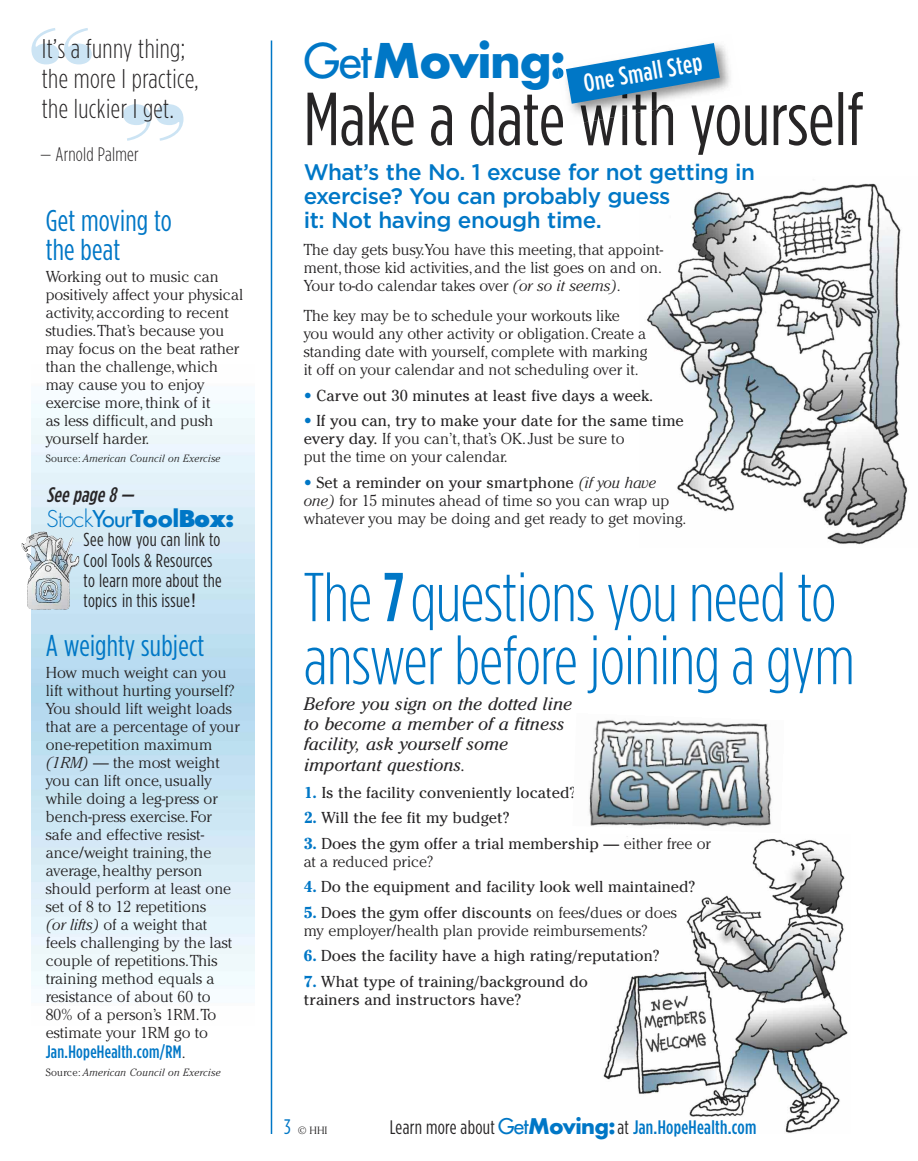
<style>
.page{position:relative;width:918px;height:1161px;background:#fff}
.page>*{position:absolute;margin:0;border:0;box-sizing:border-box;transform-origin:0 0}
.t1{font:90px "Bodoni Poster";color:#cce4f4}
.t2{font:75px "Gotham Condensed";color:#272526}
.t3{font:300 69px/63px "Gotham Condensed";letter-spacing:-.01em;color:#0077c6}
.t4{font:700 46.5px "Futura";letter-spacing:-.035em;color:#0077c6}
.t5{font:30px/28.5px "Gotham Condensed";letter-spacing:.01em;color:#0077c6}
.t6{font:300 27px/30px "Gotham Condensed";letter-spacing:.015em;color:#272526}
.t7{font:500 25.5px "Gotham Condensed";color:#fff}
.t8{font:500 22.5px/24px "Gotham";letter-spacing:-.02em;color:#0077c6}
.t9{font:300 22.5px "Futura";letter-spacing:-.03em;color:#0077c6}
.t10{font:italic 500 21px "Gotham Condensed";color:#272526}
.t11{font:500 19.5px "Gotham Condensed";letter-spacing:.015em;color:#0077c6}
.t12{font:300 19.5px "Gotham Condensed";letter-spacing:.01em;color:#272526}
.t13{font:18.75px/20.2px "Gotham Condensed";letter-spacing:.02em;color:#272526}
.t14{font:italic 18px/20.2px "Cheltenham";color:#272526}
.t15{font:500 18px "Gotham Condensed";letter-spacing:.015em;color:#0077c6}
.t16{font:300 15.75px/18px "Cheltenham";color:#272526}
.t17{font:15.75px/18px "Cheltenham";color:#272526}
.t18{font:italic 300 10.5px "Cheltenham";letter-spacing:.02em;color:#272526}
.t19{font:300 10.5px "Cheltenham";color:#272526}
.s1{font-style:normal}
.s2{font-family:"Helvetica"}
.s3{font-weight:400}
.s4{font-weight:700}
.s5{font-weight:800}
.s6{font-style:italic}
.s7{font-family:"Cheltenham";font-weight:300;font-size:15.75px;color:#272526}
.s8{color:#0077c6}
.s9{font-weight:400;color:#0077c6}
.s10{font-weight:500}
.s11{font-weight:700;color:#0077c6}
.s12{font-weight:300}
.s13{font-family:"Gotham Condensed";font-weight:400;font-size:21px;color:#0077c6}
.s14{font-weight:400;color:#272526}
.s15{font-family:"Futura";font-weight:400;font-size:21px}
.s16{font-family:"Futura";font-weight:700;font-size:21px}
</style>
<div class="page">
<img style="left:603px;top:836px;width:245px;height:297px">
<img style="left:647px;top:183px;width:261px;height:362px">
<hr style="left:271px;top:40px;width:1px;height:1094px;background:#0077c6">
<img style="left:570px;top:45px;width:160px;height:70px">
<img style="left:580px;top:104px;width:91px;height:19px">
<svg style="left:557px;top:43px;width:163px;height:61px"></svg>
<img style="left:21px;top:531px;width:59px;height:79px">
<img style="left:589px;top:719px;width:183px;height:108px">
<h1 class="t1" style="left:29px;top:8px;width:66px">“</h1>
<h3 class="t6" style="left:42px;top:35px;width:158px">It’s a funny thing; the more I practice, the luckier I get.</h3>
<p class="t12" style="left:40px;top:147px;width:100px">— Arnold Palmer</p>
<h1 class="t1" style="left:121px;top:84px;width:66px">”</h1>
<h3 class="t5" style="left:46px;top:209px;width:128px">Get moving to the beat</h3>
<p class="t16" style="left:46px;top:269px;width:199px">Working out to music can positively affect your physical activity, according to recent studies.That’s because you may focus on the beat rather than the challenge,which may cause you to enjoy exercise more,think of it<br>as less difficult, and push yourself harder.</p>
<p class="t18" style="left:46px;top:455px;width:176px"><span class="s1">Source:</span> American Council on Exercise</p>
<h3 class="t10" style="left:47px;top:487px;width:92px">See page 8 —</h3>
<p class="t13" style="left:84px;top:531px;width:140px">See how you can link to<br>Cool Tools &amp; Resources to learn more about the topics in this issue<span class="s2">!</span></p>
<h3 class="t9" style="left:46px;top:508px;width:189px">Stock<span class="s3">Your</span><span class="s4">Tool</span><span class="s5">Box:</span></h3>
<h3 class="t5" style="left:46px;top:633px;width:160px">A weighty subject</h3>
<p class="t16" style="left:46px;top:665px;width:195px">How much weight can you lift without hurting yourself?<br>You should lift weight loads that are a percentage of your one-repetition maximum <span class="s6">(1RM)</span> — the most weight you can lift once,usually while doing a leg-press or bench-press exercise. For safe and effective resist&shy;ance/weight training,the average,healthy person should perform at least one set of 8 to 12 repetitions<br><span class="s6">(or lifts)</span> of a weight that feels challenging by the last couple of repetitions.This training method equals a resistance of about 60 to<br>80% of a person’s 1RM.To estimate your 1RM go to</p>
<p class="t15" style="left:46px;top:1045px;width:141px">Jan.HopeHealth.com/RM<span class="s7">.</span></p>
<p class="t18" style="left:46px;top:1068px;width:176px"><span class="s1">Source:</span> American Council on Exercise</p>
<h3 class="t4" style="left:304px;top:26px;width:264px"><span class="s3">Get</span>Moving:</h3>
<h2 class="t2" style="left:304px;top:93px;width:561px">Make a date with yourself</h2>
<h3 class="t7" style="left:582px;top:74px;width:121px;rotate:-10deg">One Small Step</h3>
<h3 class="t8" style="left:304px;top:162px;width:453px">What’s the No. 1 excuse for not getting in exercise? You can probably guess<br>it: Not having enough time.</h3>
<p class="t16" style="left:304px;top:242px;width:361px;text-align:justify">The day gets busy.You have this meeting,that appoint&shy;ment,those kid activities, and the list goes on and on.<br>Your to-do calendar takes over <span class="s6">(or so it seems)</span>.</p>
<p class="t16" style="left:304px;top:308px;width:345px">The key may be to schedule your workouts like you would any other activity or obligation.Create a standing date with yourself, complete with marking it off on your calendar and not scheduling over it.</p>
<p class="t17" style="left:304px;top:386px;width:351px"><span class="s8">•</span> Carve out 30 minutes at least five days a week.</p>
<p class="t16" style="left:304px;top:413px;width:381px"><span class="s9">•</span> <span class="s3">If you can, try to make your date for the same time every day.</span> If you can’t,that’s OK.Just be sure to<br>put the time on your calendar.</p>
<p class="t16" style="left:304px;top:475px;width:384px"><span class="s9">•</span> <span class="s3">Set a reminder on your smartphone</span> <span class="s6">(if you have one)</span> for 15 minutes ahead of time so you can wrap up whatever you may be doing and get ready to get moving.</p>
<h3 class="t3" style="left:304px;top:570px;width:553px">The <span class="s10">7</span>questions you need to answer before joining a gym</h3>
<p class="t14" style="left:304px;top:695px;width:270px">Before you sign on the dotted line to become a member of a fitness facility, ask yourself some important questions.</p>
<p class="t17" style="left:304px;top:783px;width:274px"><span class="s11">1.</span> Is the facility conveniently located?</p>
<p class="t17" style="left:304px;top:809px;width:207px"><span class="s11">2.</span> Will the fee fit my budget?</p>
<p class="t17" style="left:304px;top:834px;width:409px"><span class="s11">3.</span> Does the gym offer a trial membership — <span class="s12">either free or at a reduced price?</span></p>
<p class="t17" style="left:304px;top:878px;width:393px"><span class="s11">4.</span> Do the equipment and facility look well maintained?</p>
<p class="t16" style="left:304px;top:904px;width:375px"><span class="s11">5.</span> <span class="s3">Does the gym offer discounts</span> on fees/dues or does my employer/health plan provide reimbursements?</p>
<p class="t17" style="left:304px;top:947px;width:357px"><span class="s11">6.</span> Does the facility have a high rating/reputation?</p>
<p class="t17" style="left:304px;top:972px;width:286px"><span class="s11">7.</span> What type of training/background do trainers and instructors have?</p>
<p class="t19" style="left:284px;top:1126px;width:45px"><span class="s13">3</span> © HHI</p>
<p class="t11" style="left:390px;top:1121px;width:368px"><span class="s14">Learn more about</span> <span class="s15">Get</span><span class="s16">Moving:</span><span class="s14">at</span> Jan.HopeHealth.com</p>
</div>
